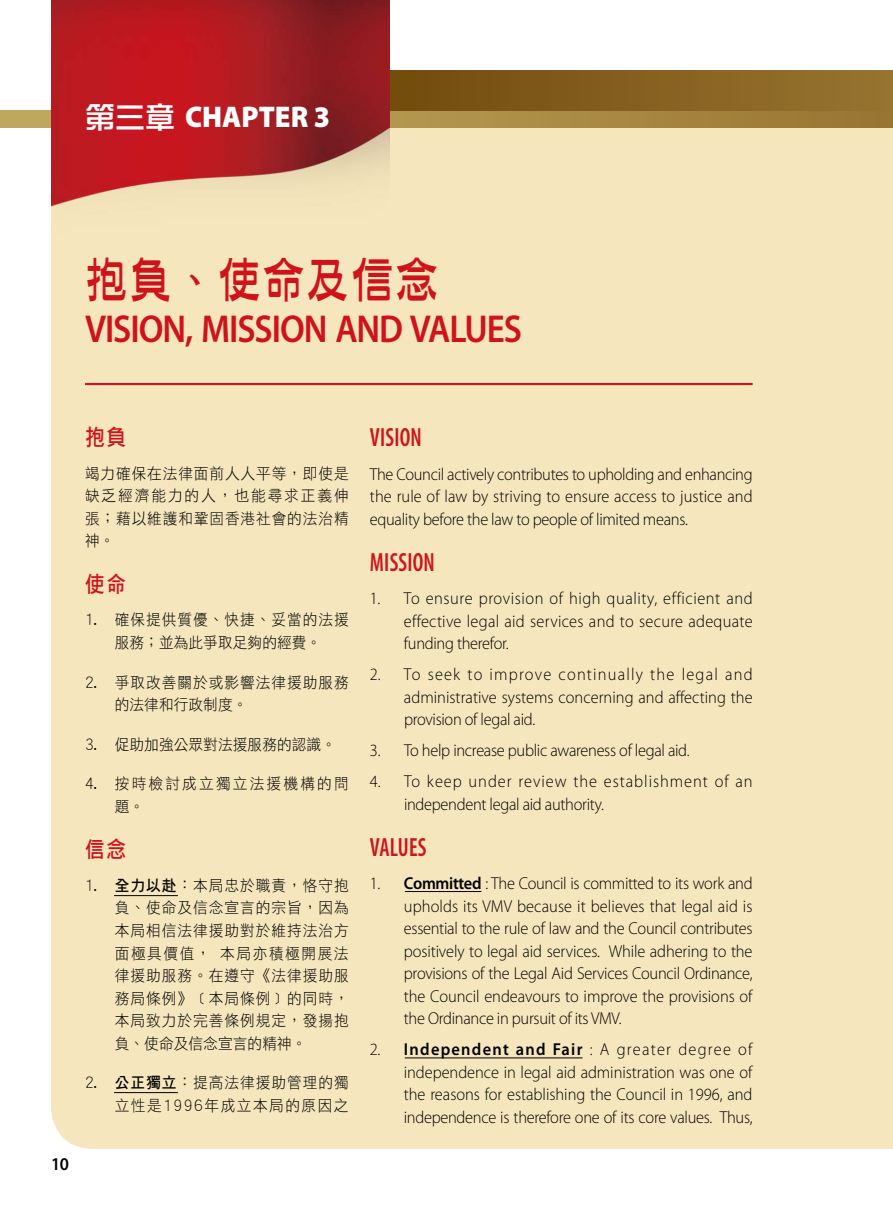
<style>
.page{position:relative;width:893px;height:1217px;background:#fff}
.page>*{position:absolute;margin:0;border:0;box-sizing:border-box;transform-origin:0 0}
.t1{font:48px "DF Ya Yi HK W6";letter-spacing:.025em;color:#d0121b;scale:.9 1}
.t2{font:600 39px "Myriad Pro";letter-spacing:-.03em;color:#d0121b;scale:.9 1}
.t3{font:900 30px "Myriad Pro";color:#fff;scale:.95 1}
.t4{font:600 condensed 26.4px "Myriad Pro";letter-spacing:.01em;color:#d0121b;scale:.86 1}
.t5{font:22.5px "DF Hei HK W7";color:#d0121b;scale:.88 1}
.t6{font:600 18px "Myriad Pro";color:#000;scale:.95 1}
.t7{font:300 17.25px/22.5px "Myriad Pro";letter-spacing:-.02em;color:#000;text-align:justify;scale:.95 1}
.t8{font:300 17.25px/22.5px "Myriad Pro";letter-spacing:.06em;color:#000;scale:.95 1}
.t9{font:15.45px/22.5px "DF Hei HK W3";letter-spacing:.065em;color:#000;text-align:justify;scale:.95 1}
.t10{font:15.45px/22.5px "DF Hei HK W3";letter-spacing:.1em;color:#000;text-align:right;scale:.95 1}
.t11{font:15.45px/22.5px "DF Hei HK W3";letter-spacing:.035em;color:#000;text-align:center;scale:.95 1}
.t12{font:15.45px/22.5px "DF Hei HK W3";letter-spacing:.15em;color:#000;scale:.95 1}
.t13{font:15.45px "DF Hei HK W3";letter-spacing:.005em;color:#000;scale:.95 1}
.s1{font-family:"DF Zong Yi HK W5";font-weight:400}
.s2{font-family:"DF Hei HK W7"}
.s3{font-weight:600}
</style>
<div class="page">
<div style="left:51px;top:128px;width:841px;height:1020px;background:#f5e6bd"></div>
<svg style="left:0;top:111px;width:892px;height:17px;background:#a88943"></svg>
<svg style="left:389px;top:70px;width:504px;height:41px;background:#845f1e"></svg>
<svg style="left:892px;top:85px;width:1px;height:1063px"></svg>
<hr style="left:114px;top:895px;width:64px;height:1px;background:#000">
<hr style="left:114px;top:1091px;width:64px;height:1px;background:#000">
<hr style="left:405px;top:890px;width:76px;height:1px;background:#000">
<hr style="left:405px;top:1057px;width:178px;height:1px;background:#000">
<hr style="left:85px;top:383px;width:668px;height:2px;background:#d0121b">
<img style="left:51px;top:0;width:338px;height:236px">
<h1 class="t3" style="left:85px;top:100px;width:260px"><span class="s1">第三章</span> CHAPTER 3</h1>
<h1 class="t1" style="left:85px;top:253px;width:394px">抱負、使命及信念</h1>
<h1 class="t2" style="left:85px;top:304px;width:487px">VISION, MISSION AND VALUES</h1>
<h3 class="t5" style="left:85px;top:424px;width:48px">抱負</h3>
<p class="t9" style="left:85px;top:461px;width:279px">竭力確保在法律面前人人平等，即使是缺乏經濟能力的人，也能尋求正義伸張；藉以維護和鞏固香港社會的法治精神。</p>
<h3 class="t5" style="left:85px;top:571px;width:48px">使命</h3>
<p class="t11" style="left:85px;top:608px;width:279px">1. 確保提供質優、快捷、妥當的法援服務；並為此爭取足夠的經費。</p>
<p class="t9" style="left:115px;top:670px;width:248px;text-indent:-30px">2. 爭取改善關於或影響法律援助服務的法律和行政制度。</p>
<p class="t13" style="left:85px;top:735px;width:266px">3. 促助加強公眾對法援服務的認識。</p>
<p class="t12" style="left:115px;top:771px;width:248px;text-indent:-30px">4. 按時檢討成立獨立法援機構的問題。</p>
<h3 class="t5" style="left:85px;top:836px;width:48px">信念</h3>
<p class="t9" style="left:115px;top:873px;width:248px;text-indent:-30px">1. <span class="s2">全力以赴</span>：本局忠於職責，恪守抱負、使命及信念宣言的宗旨，因為本局相信法律援助對於維持法治方面極具價值， 本局亦積極開展法律援助服務。在遵守《法律援助服務局條例》﹝本局條例﹞的同時，本局致力於完善條例規定，發揚抱負、使命及信念宣言的精神。</p>
<p class="t10" style="left:85px;top:1070px;width:279px">2. <span class="s2">公正獨立</span>：提高法律援助管理的獨立性是1996年成立本局的原因之</p>
<p class="t6" style="left:51px;top:1152px;width:20px">10</p>
<h2 class="t4" style="left:370px;top:423px;width:62px">VISION</h2>
<p class="t7" style="left:370px;top:463px;width:404px">The Council actively contributes to upholding and enhancing the rule of law by striving to ensure access to justice and equality before the law to people of limited means.</p>
<h2 class="t4" style="left:370px;top:547px;width:77px">MISSION</h2>
<p class="t7" style="left:404px;top:587px;width:368px;text-indent:-34px">1. To ensure provision of high quality, efficient and effective legal aid services and to secure adequate funding therefor.</p>
<p class="t7" style="left:404px;top:663px;width:369px;text-indent:-34px">2. To seek to improve continually the legal and administrative systems concerning and affecting the provision of legal aid.</p>
<p class="t7" style="left:370px;top:739px;width:338px">3. To help increase public awareness of legal aid.</p>
<p class="t8" style="left:404px;top:770px;width:369px;text-indent:-34px">4. To keep under review the establishment of an independent legal aid authority.</p>
<h2 class="t4" style="left:370px;top:832px;width:67px">VALUES</h2>
<p class="t7" style="left:404px;top:872px;width:369px;text-indent:-34px">1. <span class="s3">Committed</span> : The Council is committed to its work and upholds its VMV because it believes that legal aid is essential to the rule of law and the Council contributes positively to legal aid services. While adhering to the provisions of the Legal Aid Services Council Ordinance, the Council endeavours to improve the provisions of the Ordinance in pursuit of its VMV.</p>
<p class="t7" style="left:404px;top:1038px;width:369px;text-indent:-34px">2. <span class="s3">Independent and Fair</span> : A greater degree of independence in legal aid administration was one of the reasons for establishing the Council in 1996, and independence is therefore one of its core values. Thus,</p>
</div>
